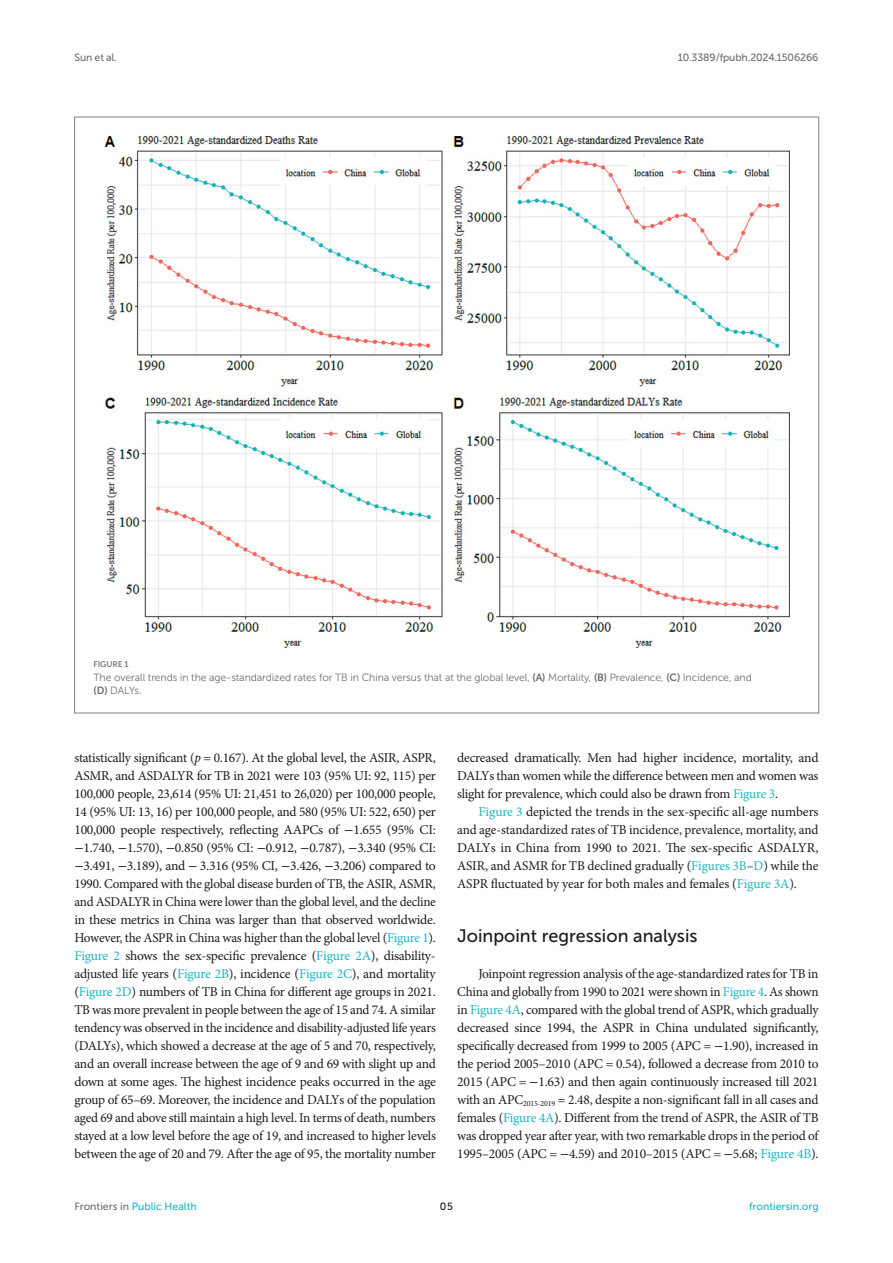
<style>
.page{position:relative;width:893px;height:1263px;background:#fff}
.page>*{position:absolute;margin:0;border:0;box-sizing:border-box;transform-origin:0 0}
.HEAD_2{font:18px "Museo Sans 500";color:#1b1c1b}
.TEXT{font:13.5px/18px "Minion Pro";letter-spacing:-.015em;color:#1b1c1b;text-align:justify}
.FIG_LEG{font:10.5px/13.5px "Museo Sans 300";letter-spacing:-.01em;color:#706f70}
.t1{font:10.5px "Museo Sans 500";color:#1db5c3}
.t2{font:10.5px "Museo Sans 500";letter-spacing:-.015em;color:#706f70}
.t3{font:10.5px "Museo Sans 500";color:#1b1c1b}
.FIG_HD{font:8.25px "Museo Sans 700";letter-spacing:-.01em;color:#7e7f7f}
.s1{font-family:"Museo Sans 700"}
.s2{font-style:italic}
.s3{font-family:"STIX General"}
.s4{color:#1db5c3}
.s5{color:#706f70}
</style>
<div class="page">
<img style="left:103px;top:136px;width:687px;height:512px">
<p class="t2" style="left:74px;top:51px;width:44px">Sun et al.</p>
<p class="t2" style="left:678px;top:51px;width:142px">10.3389/fpubh.2024.1506266</p>
<p class="FIG_HD" style="left:94px;top:660px;width:37px">FIGURE 1</p>
<p class="FIG_LEG" style="left:94px;top:670px;width:660px">The overall trends in the age-standardized rates for TB in China versus that at the global level, <span class="s1">(A)</span> Mortality, <span class="s1">(B)</span> Prevalence, <span class="s1">(C)</span> Incidence, and <span class="s1">(D)</span> DALYs.</p>
<p class="TEXT" style="left:74px;top:749px;width:363px">statistically significant (<span class="s2">p</span> = 0.167). At the global level, the ASIR, ASPR, ASMR, and ASDALYR for TB in 2021 were 103 (95% UI: 92, 115) per 100,000 people, 23,614 (95% UI: 21,451 to 26,020) per 100,000 people, 14 (95% UI: 13, 16) per 100,000 people, and 580 (95% UI: 522, 650) per 100,000 people respectively, reflecting AAPCs of <span class="s3">−</span>1.655 (95% CI: <span class="s3">−</span>1.740, <span class="s3">−</span>1.570), <span class="s3">−</span>0.850 (95% CI: <span class="s3">−</span>0.912, <span class="s3">−</span>0.787), <span class="s3">−</span>3.340 (95% CI: <span class="s3">−</span>3.491, <span class="s3">−</span>3.189), and <span class="s3">−</span> 3.316 (95% CI, <span class="s3">−</span>3.426, <span class="s3">−</span>3.206) compared to 1990. Compared with the global disease burden of TB, the ASIR, ASMR, and ASDALYR in China were lower than the global level, and the decline in these metrics in China was larger than that observed worldwide.<br>However, the ASPR in China was higher than the global level (<span class="s4">Figure 1</span>).<br><span class="s4">Figure 2</span> shows the sex-specific prevalence (<span class="s4">Figure 2A</span>), disability&shy;adjusted life years (<span class="s4">Figure 2B</span>), incidence (<span class="s4">Figure 2C</span>), and mortality (<span class="s4">Figure 2D</span>) numbers of TB in China for different age groups in 2021.<br>TB was more prevalent in people between the age of 15 and 74. A similar tendency was observed in the incidence and disability-adjusted life years (DALYs), which showed a decrease at the age of 5 and 70, respectively, and an overall increase between the age of 9 and 69 with slight up and down at some ages. The highest incidence peaks occurred in the age group of 65–69. Moreover, the incidence and DALYs of the population aged 69 and above still maintain a high level. In terms of death, numbers stayed at a low level before the age of 19, and increased to higher levels between the age of 20 and 79. After the age of 95, the mortality number</p>
<p class="TEXT" style="left:457px;top:749px;width:363px">decreased dramatically. Men had higher incidence, mortality, and DALYs than women while the difference between men and women was slight for prevalence, which could also be drawn from <span class="s4">Figure 3</span>.</p>
<p class="TEXT" style="left:457px;top:803px;width:363px;text-indent:21px"><span class="s4">Figure 3</span> depicted the trends in the sex-specific all-age numbers and age-standardized rates of TB incidence, prevalence, mortality, and DALYs in China from 1990 to 2021. The sex-specific ASDALYR, ASIR, and ASMR for TB declined gradually (<span class="s4">Figures 3B</span>–<span class="s4">D</span>) while the ASPR fluctuated by year for both males and females (<span class="s4">Figure 3A</span>).</p>
<p class="HEAD_2" style="left:457px;top:926px;width:242px">Joinpoint regression analysis</p>
<p class="TEXT" style="left:457px;top:965px;width:363px;text-indent:21px">Joinpoint regression analysis of the age-standardized rates for TB in China and globally from 1990 to 2021 were shown in <span class="s4">Figure 4</span>. As shown in <span class="s4">Figure 4A</span>, compared with the global trend of ASPR, which gradually decreased since 1994, the ASPR in China undulated significantly, specifically decreased from 1999 to 2005 (APC = <span class="s3">−</span>1.90), increased in the period 2005–2010 (APC = 0.54), followed a decrease from 2010 to 2015 (APC = <span class="s3">−</span>1.63) and then again continuously increased till 2021 with an APC<sub>2015-2019</sub> = 2.48, despite a non-significant fall in all cases and females (<span class="s4">Figure 4A</span>). Different from the trend of ASPR, the ASIR of TB was dropped year after year, with two remarkable drops in the period of 1995–2005 (APC = <span class="s3">−</span>4.59) and 2010–2015 (APC = <span class="s3">−</span>5.68; <span class="s4">Figure 4B</span>).</p>
<p class="t1" style="left:74px;top:1200px;width:124px"><span class="s5">Frontiers in</span> Public Health</p>
<p class="t3" style="left:440px;top:1200px;width:14px">05</p>
<p class="t1" style="left:749px;top:1200px;width:71px">frontiersin.org</p>
</div>
